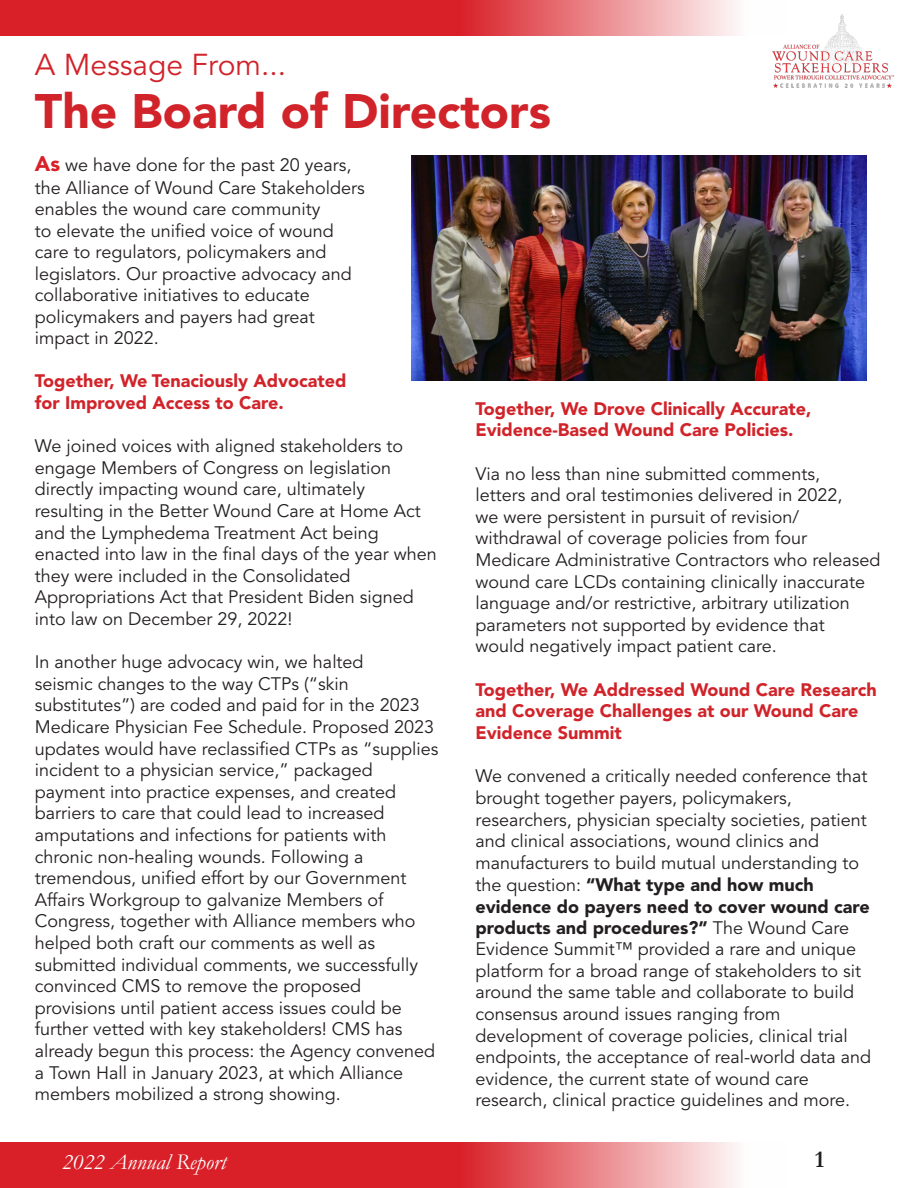
<style>
.page{position:relative;width:918px;height:1188px;background:#fff}
.page>*{position:absolute;margin:0;border:0;box-sizing:border-box;transform-origin:0 0}
.t1{font:900 48px "Avenir LT Std";color:#d1232a}
.t2{font:30px "Avenir LT Std";color:#d1232a}
.t3{font:700 24px "Garamond";color:#231f20}
.t4{font:italic 22.5px "Garamond";color:#fff}
.t5{font:18px/21.6px "Avenir LT Std";color:#231f20}
.t6{font:900 18px/21.6px "Avenir LT Std";color:#d1232a}
.s1{font-weight:900;font-size:21px;color:#d92028}
.s2{font-weight:900}
</style>
<div class="page">
<img style="left:411px;top:156px;width:456px;height:225px">
<img style="left:772px;top:14px;width:121px;height:74px">
<svg style="left:0;top:1142px;width:736px;height:46px;background:#df464d"></svg>
<svg style="left:0;top:0;width:786px;height:36px;background:#e15359"></svg>
<p class="t2" style="left:35px;top:48px;width:253px">A Message From...</p>
<p class="t1" style="left:35px;top:82px;width:518px">The Board of Directors</p>
<p class="t5" style="left:35px;top:155px;width:332px"><span class="s1">As</span> we have done for the past 20 years, the Alliance of Wound Care Stakeholders enables the wound care community<br>to elevate the unified voice of wound care to regulators, policymakers and legislators. Our proactive advocacy and collaborative initiatives to educate policymakers and payers had great impact in 2022.</p>
<p class="t6" style="left:35px;top:370px;width:313px">Together, We Tenaciously Advocated for Improved Access to Care.</p>
<p class="t5" style="left:35px;top:436px;width:404px">We joined voices with aligned stakeholders to engage Members of Congress on legislation directly impacting wound care, ultimately resulting in the Better Wound Care at Home Act and the Lymphedema Treatment Act being enacted into law in the final days of the year when they were included in the Consolidated Appropriations Act that President Biden signed into law on December 29, 2022!</p>
<p class="t5" style="left:35px;top:652px;width:405px">In another huge advocacy win, we halted<br>seismic changes to the way CTPs (“skin substitutes”) are coded and paid for in the 2023<br>Medicare Physician Fee Schedule. Proposed 2023 updates would have reclassified CTPs as “supplies incident to a physician service,” packaged payment into practice expenses, and created barriers to care that could lead to increased amputations and infections for patients with chronic non-healing wounds. Following a tremendous, unified effort by our Government Affairs Workgroup to galvanize Members of Congress, together with Alliance members who helped both craft our comments as well as submitted individual comments, we successfully convinced CMS to remove the proposed provisions until patient access issues could be further vetted with key stakeholders! CMS has already begun this process: the Agency convened a Town Hall in January 2023, at which Alliance members mobilized a strong showing.</p>
<p class="t6" style="left:476px;top:398px;width:338px">Together, We Drove Clinically Accurate,<br>Evidence-Based Wound Care Policies.</p>
<p class="t5" style="left:476px;top:463px;width:407px">Via no less than nine submitted comments,<br>letters and oral testimonies delivered in 2022,<br>we were persistent in pursuit of revision/ withdrawal of coverage policies from four Medicare Administrative Contractors who released wound care LCDs containing clinically inaccurate language and/or restrictive, arbitrary utilization parameters not supported by evidence that<br>would negatively impact patient care.</p>
<p class="t6" style="left:476px;top:678px;width:403px">Together, We Addressed Wound Care Research and Coverage Challenges at our Wound Care<br>Evidence Summit</p>
<p class="t5" style="left:476px;top:766px;width:397px">We convened a critically needed conference that brought together payers, policymakers, researchers, physician specialty societies, patient and clinical associations, wound clinics and manufacturers to build mutual understanding to the question: <span class="s2">“What type and how much evidence do payers need to cover wound care products and procedures?”</span> The Wound Care Evidence Summit™ provided a rare and unique platform for a broad range of stakeholders to sit around the same table and collaborate to build consensus around issues ranging from development of coverage policies, clinical trial endpoints, the acceptance of real-world data and evidence, the current state of wound care research, clinical practice guidelines and more.</p>
<p class="t4" style="left:62px;top:1146px;width:166px">2022 Annual Report</p>
<p class="t3" style="left:815px;top:1143px;width:11px">1</p>
</div>
